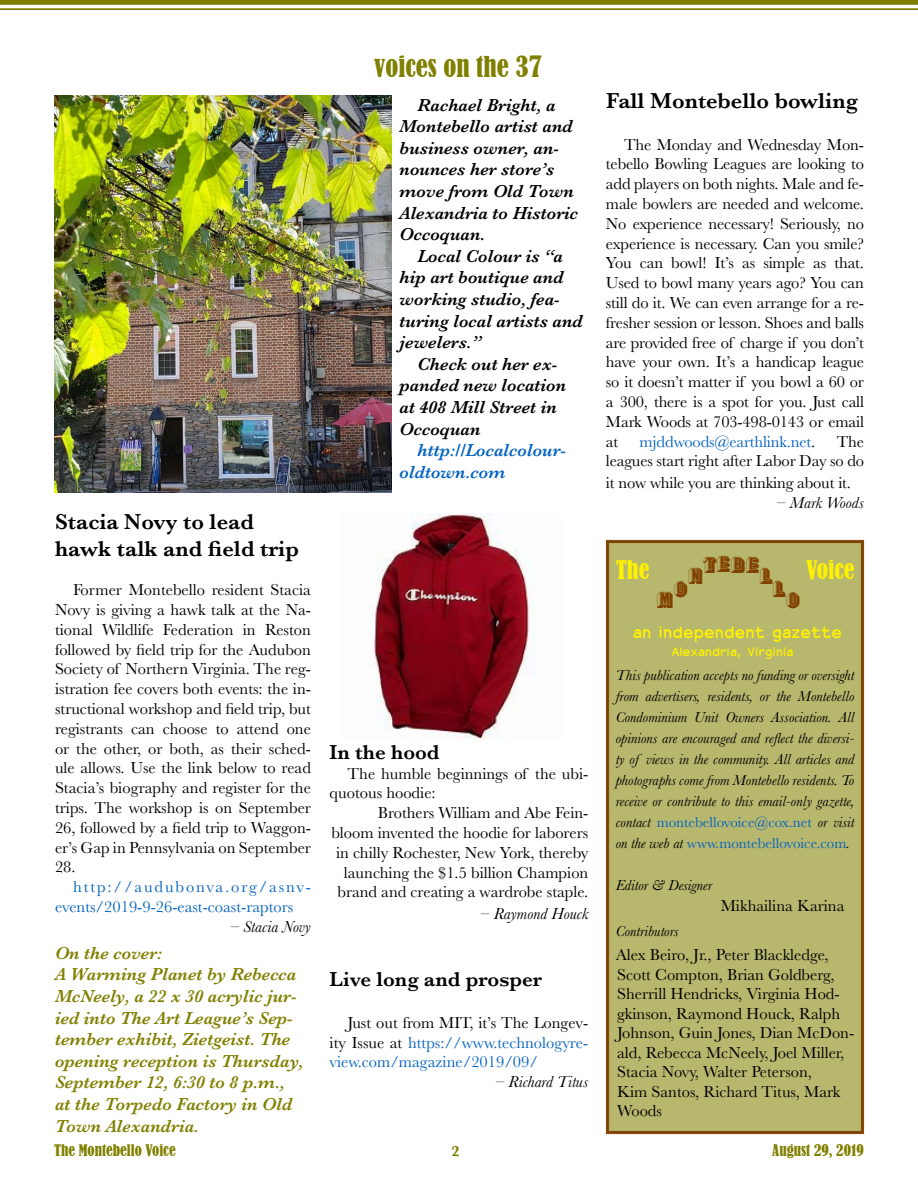
<style>
.page{position:relative;width:918px;height:1188px;background:#fff}
.page>*{position:absolute;margin:0;border:0;box-sizing:border-box;transform-origin:0 0}
.t1{font:condensed 27px "Bernard";color:#808000}
.t2{font:24px "Buxom D";color:#804000}
.t3{font:condensed 24px "Bernard";color:#fff200}
.t4{font:600 22.5px/27px "Baskerville";color:#000}
.t5{font:600 21px "Baskerville";color:#000}
.t6{font:italic 600 18px/21.6px "Baskerville";color:#000}
.t7{font:italic 600 18px/21.6px "Baskerville";color:#808000}
.t8{font:italic 600 18px/21.6px "Baskerville";color:#0563c1}
.t9{font:18px "Abolon";color:#fff200}
.t10{font:16.5px/19.8px "Baskerville";color:#000}
.t11{font:16.5px/19.8px "Baskerville";color:#0563c1}
.t12{font:italic 16.5px "Baskerville";color:#000}
.t13{font:italic 15px/21px "Baskerville";color:#000;text-align:justify}
.t14{font:condensed 15px "Bernard";color:#808000}
.t15{font:700 15px "Baskerville";color:#808000}
.t16{font:13.5px "Abolon";color:#fff200}
.s1{color:#000}
.s2{font-style:normal;color:#0563c1}
</style>
<div class="page">
<div style="left:0;top:0;width:918px;height:5px;background:#808000"></div>
<hr style="left:0;top:8px;width:918px;height:2px;background:#808000">
<div style="left:606px;top:540px;width:258px;height:594px;background:#b7b76e"></div>
<div style="left:608px;top:542px;width:254px;height:590px;border:1px solid #804000"></div>
<img style="left:374px;top:513px;width:161px;height:226px">
<img style="left:54px;top:96px;width:337px;height:396px">
<h3 class="t4" style="left:55px;top:508px;width:245px">Stacia Novy to lead hawk talk and field trip</h3>
<p class="t10" style="left:55px;top:580px;width:257px;text-align:justify;text-indent:18px">Former Montebello resident Stacia Novy is giving a hawk talk at the Na&shy;tional Wildlife Federation in Reston followed by field trip for the Audubon Society of Northern Virginia. The reg&shy;istration fee covers both events: the in&shy;structional workshop and field trip, but registrants can choose to attend one or the other, or both, as their sched&shy;ule allows. Use the link below to read Stacia’s biography and register for the trips. The workshop is on September 26, followed by a field trip to Waggon&shy;er’s Gap in Pennsylvania on September 28.</p>
<p class="t11" style="left:55px;top:877px;width:257px;text-indent:18px">http://audubonva.org/asnv&shy;events/2019-9-26-east-coast-raptors</p>
<p class="t12" style="left:231px;top:916px;width:81px">– Stacia Novy</p>
<p class="t7" style="left:55px;top:942px;width:250px">On the cover:<br>A Warming Planet by Rebecca<br>McNeely, a 22 x 30 acrylic jur&shy;ied into The Art League’s Sep&shy;tember exhibit, Zietgeist. The opening reception is Thursday,<br>September 12, 6:30 to 8 p.m., at the Torpedo Factory in Old<br>Town Alexandria.</p>
<h1 class="t1" style="left:374px;top:51px;width:169px">voices on the 37</h1>
<p class="t6" style="left:400px;top:94px;width:180px;text-indent:18px">Rachael Bright, a<br>Montebello artist and business owner, an&shy;nounces her store’s move from Old Town<br>Alexandria to Historic<br>Occoquan.</p>
<p class="t6" style="left:400px;top:245px;width:185px;text-indent:18px">Local Colour is “a hip art boutique and working studio, fea&shy;turing local artists and jewelers.”</p>
<p class="t6" style="left:400px;top:353px;width:168px;text-indent:18px">Check out her ex&shy;panded new location at 408 Mill Street in<br>Occoquan</p>
<p class="t8" style="left:400px;top:440px;width:168px;text-indent:18px">http://Localcolour&shy;oldtown.com</p>
<h3 class="t4" style="left:606px;top:87px;width:253px">Fall Montebello bowling</h3>
<p class="t10" style="left:606px;top:135px;width:260px;text-align:justify;text-indent:18px">The Monday and Wednesday Mon&shy;tebello Bowling Leagues are looking to add players on both nights. Male and fe&shy;male bowlers are needed and welcome.<br>No experience necessary! Seriously, no experience is necessary. Can you smile?<br>You can bowl! It’s as simple as that.<br>Used to bowl many years ago? You can still do it. We can even arrange for a re&shy;fresher session or lesson. Shoes and balls are provided free of charge if you don’t have your own. It’s a handicap league so it doesn’t matter if you bowl a 60 or a 300, there is a spot for you. Just call Mark Woods at 703-498-0143 or email at</p>
<p class="t11" style="left:640px;top:432px;width:177px">mjddwoods@earthlink.net<span class="s1">.</span></p>
<p class="t10" style="left:606px;top:432px;width:260px;text-align:right">The<br>leagues start right after Labor Day so do</p>
<p class="t10" style="left:606px;top:473px;width:247px">it now while you are thinking about it.</p>
<p class="t12" style="left:777px;top:491px;width:88px">– Mark Woods</p>
<p class="t5" style="left:330px;top:737px;width:112px">In the hood</p>
<p class="t10" style="left:330px;top:764px;width:260px;text-indent:18px">The humble beginnings of the ubi&shy;quotous hoodie:</p>
<p class="t10" style="left:331px;top:803px;width:258px;text-align:right">Brothers William and Abe Fein-<br>bloom invented the hoodie for laborers in chilly Rochester, New York, thereby launching the $1.5 billion Champion brand and creating a wardrobe staple.</p>
<p class="t12" style="left:481px;top:903px;width:109px">– Raymond Houck</p>
<p class="t5" style="left:330px;top:965px;width:214px">Live long and prosper</p>
<p class="t11" style="left:330px;top:1013px;width:260px;text-align:justify;text-indent:18px"><span class="s1">Just out from MIT, it’s The Longev&shy;ity Issue at</span> https://www.technologyre&shy;view.com/magazine/2019/09/</p>
<p class="t12" style="left:496px;top:1071px;width:94px">– Richard Titus</p>
<h2 class="t3" style="left:616px;top:556px;width:35px">The</h2>
<h2 class="t2" style="left:688px;top:553px;width:86px">NTEBEL</h2>
<h2 class="t3" style="left:806px;top:556px;width:50px">Voice</h2>
<h2 class="t2" style="left:657px;top:582px;width:33px">MO</h2>
<h2 class="t2" style="left:773px;top:582px;width:29px">LO</h2>
<p class="t9" style="left:633px;top:622px;width:211px">an independent gazette</p>
<p class="t16" style="left:671px;top:644px;width:124px">Alexandria, Virginia</p>
<p class="t13" style="left:616px;top:665px;width:240px">This publication accepts no funding or oversight from advertisers, residents, or the Montebello Condominium Unit Owners Association. All opinions are encouraged and reflect the diversi&shy;ty of views in the community. All articles and photographs come from Montebello residents. To receive or contribute to this email-only gazette, contact <span class="s2">montebellovoice@cox.net</span> or visit on the web at <span class="s2">www.montebellovoice.com</span>.</p>
<p class="t13" style="left:616px;top:875px;width:98px">Editor &amp; Designer</p>
<p class="t10" style="left:721px;top:896px;width:125px">Mikhailina Karina</p>
<p class="t13" style="left:616px;top:921px;width:64px">Contributors</p>
<p class="t10" style="left:616px;top:946px;width:240px">Alex Beiro, Jr., Peter Blackledge,<br>Scott Compton, Brian Goldberg,<br>Sherrill Hendricks, Virginia Hod&shy;gkinson, Raymond Houck, Ralph<br>Johnson, Guin Jones, Dian McDon&shy;ald, Rebecca McNeely, Joel Miller,<br>Stacia Novy, Walter Peterson,<br>Kim Santos, Richard Titus, Mark<br>Woods</p>
<p class="t14" style="left:54px;top:1141px;width:123px">The Montebello Voice</p>
<p class="t15" style="left:452px;top:1140px;width:10px">2</p>
<p class="t14" style="left:772px;top:1141px;width:93px">August 29, 2019</p>
</div>
